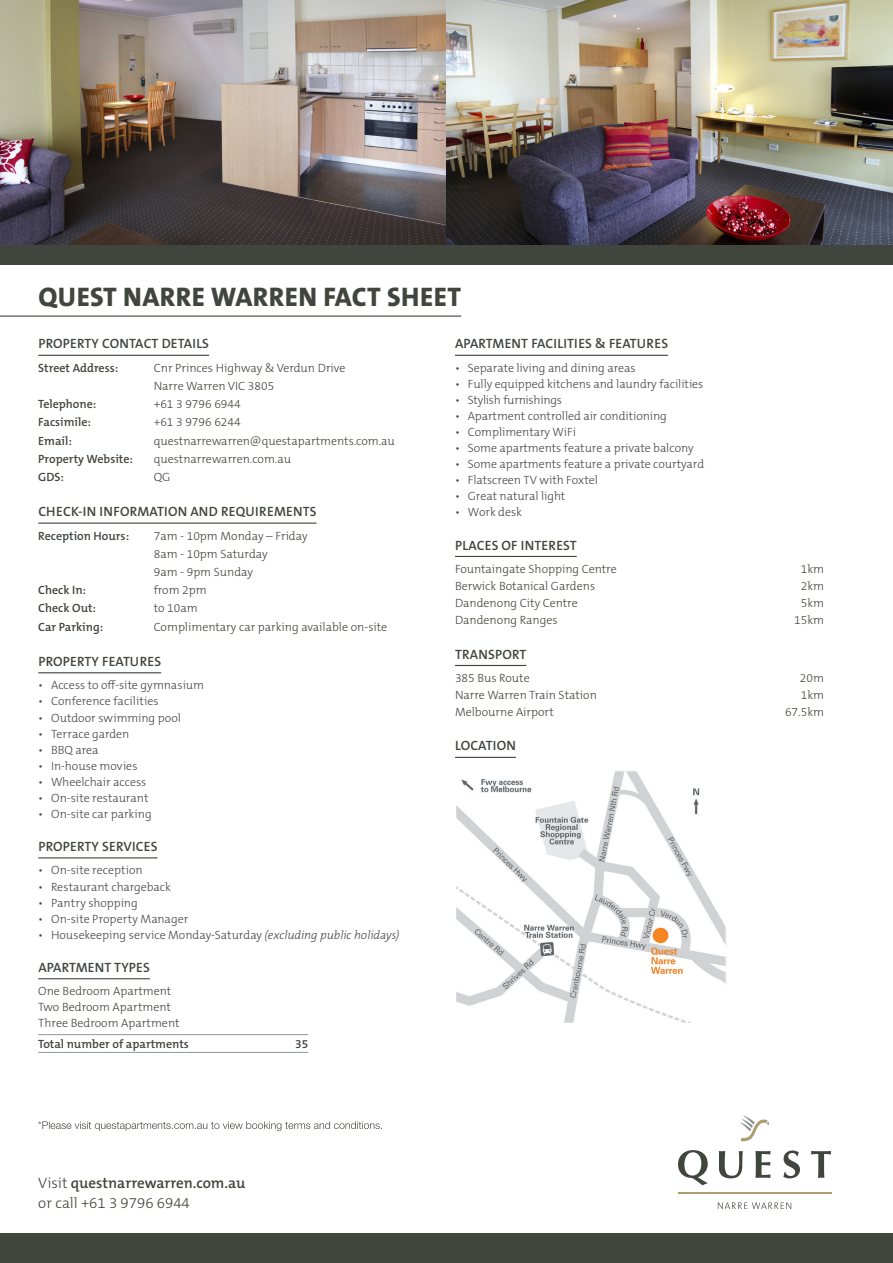
<style>
.page{position:relative;width:893px;height:1263px;background:#fff}
.page>*{position:absolute;margin:0;border:0;box-sizing:border-box;transform-origin:0 0}
.t1{font:800 27px "The Mix B W8";letter-spacing:.015em;color:#40453d}
.t2{font:600 15px "The Mix B W6";color:#40453d}
.t3{font:300 15px "The Mix B W3";color:#40453d}
.t4{font:600 13.5px "The Mix B W6";letter-spacing:.015em;color:#40453d}
.t5{font:300 12px "The Mix B W3";letter-spacing:-.005em;color:#484648}
.t6{font:300 12px/18.1px "The Mix B W3";color:#40453d}
.t7{font:600 12px "The Mix B W6";color:#40453d}
.s1{font-family:"The Mix Os F"}
.s2{font-family:"The Mix Os F";font-style:italic}
.s3{font-family:"The Mix B W3";font-weight:300}
</style>
<div class="page">
<svg style="left:38px;top:1121px;width:344px;height:10px"></svg>
<img style="left:0;top:0;width:893px;height:245px">
<hr style="left:0;top:316px;width:461px;height:1px;background:#40453d">
<hr style="left:455px;top:355px;width:213px;height:1px;background:#40453d">
<hr style="left:455px;top:556px;width:122px;height:1px;background:#40453d">
<hr style="left:455px;top:665px;width:71px;height:1px;background:#40453d">
<hr style="left:455px;top:757px;width:61px;height:1px;background:#40453d">
<img style="left:457px;top:772px;width:268px;height:250px">
<hr style="left:38px;top:355px;width:171px;height:1px;background:#40453d">
<hr style="left:38px;top:523px;width:278px;height:1px;background:#40453d">
<hr style="left:38px;top:672px;width:123px;height:1px;background:#40453d">
<hr style="left:38px;top:857px;width:120px;height:1px;background:#40453d">
<hr style="left:38px;top:978px;width:112px;height:1px;background:#40453d">
<hr style="left:38px;top:1034px;width:270px;height:1px;background:#939598">
<hr style="left:38px;top:1052px;width:270px;height:1px;background:#939598">
<div style="left:0;top:245px;width:893px;height:20px;background:#40453d"></div>
<div style="left:0;top:1233px;width:893px;height:30px;background:#40453d"></div>
<svg style="left:740px;top:1115px;width:29px;height:27px"></svg>
<svg style="left:678px;top:1150px;width:30px;height:35px"></svg>
<svg style="left:719px;top:1151px;width:24px;height:27px"></svg>
<svg style="left:755px;top:1151px;width:15px;height:27px"></svg>
<svg style="left:783px;top:1150px;width:17px;height:28px"></svg>
<svg style="left:811px;top:1151px;width:20px;height:27px"></svg>
<hr style="left:678px;top:1192px;width:153px;height:1px;background:#ad9d6e">
<svg style="left:718px;top:1202px;width:73px;height:7px"></svg>
<h1 class="t1" style="left:38px;top:280px;width:424px">QUEST NARRE WARREN FACT SHEET</h1>
<p class="t4" style="left:455px;top:335px;width:215px">APARTMENT FACILITIES &amp; FEATURES</p>
<p class="t5" style="left:455px;top:360px;width:182px"><span class="s1">•</span> Separate living and dining areas</p>
<p class="t5" style="left:455px;top:376px;width:250px"><span class="s1">•</span> Fully equipped kitchens and laundry facilities</p>
<p class="t5" style="left:455px;top:392px;width:108px"><span class="s1">•</span> Stylish furnishings</p>
<p class="t5" style="left:455px;top:408px;width:213px"><span class="s1">•</span> Apartment controlled air conditioning</p>
<p class="t5" style="left:455px;top:424px;width:123px"><span class="s1">•</span> Complimentary WiFi</p>
<p class="t5" style="left:455px;top:440px;width:240px"><span class="s1">•</span> Some apartments feature a private balcony</p>
<p class="t5" style="left:455px;top:456px;width:251px"><span class="s1">•</span> Some apartments feature a private courtyard</p>
<p class="t5" style="left:455px;top:473px;width:144px"><span class="s1">•</span> Flatscreen TV with Foxtel</p>
<p class="t5" style="left:455px;top:489px;width:112px"><span class="s1">•</span> Great natural light</p>
<p class="t5" style="left:455px;top:505px;width:68px"><span class="s1">•</span> Work desk</p>
<p class="t4" style="left:455px;top:536px;width:123px">PLACES OF INTEREST</p>
<p class="t6" style="left:455px;top:560px;width:163px">Fountaingate Shopping Centre</p>
<p class="t6" style="left:801px;top:560px;width:25px">1km</p>
<p class="t6" style="left:455px;top:577px;width:142px">Berwick Botanical Gardens</p>
<p class="t6" style="left:801px;top:577px;width:25px">2km</p>
<p class="t6" style="left:455px;top:594px;width:124px">Dandenong City Centre</p>
<p class="t6" style="left:801px;top:594px;width:25px">5km</p>
<p class="t6" style="left:455px;top:611px;width:104px">Dandenong Ranges</p>
<p class="t6" style="left:794px;top:611px;width:31px">15km</p>
<p class="t4" style="left:455px;top:645px;width:73px">TRANSPORT</p>
<p class="t6" style="left:455px;top:669px;width:76px">385 Bus Route</p>
<p class="t6" style="left:800px;top:669px;width:26px">20m</p>
<p class="t6" style="left:455px;top:686px;width:143px">Narre Warren Train Station</p>
<p class="t6" style="left:801px;top:686px;width:25px">1km</p>
<p class="t6" style="left:455px;top:703px;width:100px">Melbourne Airport</p>
<p class="t6" style="left:785px;top:703px;width:40px">67.5km</p>
<p class="t4" style="left:455px;top:737px;width:62px">LOCATION</p>
<p class="t4" style="left:38px;top:335px;width:172px">PROPERTY CONTACT DETAILS</p>
<p class="t7" style="left:38px;top:360px;width:82px">Street Address:</p>
<p class="t6" style="left:154px;top:359px;width:193px">Cnr Princes Highway &amp; Verdun Drive<br>Narre Warren VIC 3805</p>
<p class="t7" style="left:38px;top:396px;width:60px">Telephone:</p>
<p class="t6" style="left:154px;top:395px;width:89px">+61 3 9796 6944</p>
<p class="t7" style="left:38px;top:415px;width:54px">Facsimile:</p>
<p class="t6" style="left:154px;top:413px;width:89px">+61 3 9796 6244</p>
<p class="t7" style="left:38px;top:433px;width:35px">Email:</p>
<p class="t6" style="left:154px;top:432px;width:243px">questnarrewarren@questapartments.com.au</p>
<p class="t7" style="left:38px;top:451px;width:96px">Property Website:</p>
<p class="t6" style="left:154px;top:450px;width:139px">questnarrewarren.com.au</p>
<p class="t7" style="left:38px;top:469px;width:27px">GDS:</p>
<p class="t6" style="left:154px;top:468px;width:18px">QG</p>
<p class="t4" style="left:38px;top:503px;width:280px">CHECK-IN INFORMATION AND REQUIREMENTS</p>
<p class="t7" style="left:38px;top:528px;width:92px">Reception Hours:</p>
<p class="t6" style="left:154px;top:527px;width:155px">7am - 10pm Monday – Friday<br>8am - 10pm Saturday<br>9am - 9pm Sunday</p>
<p class="t7" style="left:38px;top:582px;width:49px">Check In:</p>
<p class="t6" style="left:154px;top:581px;width:55px">from 2pm</p>
<p class="t7" style="left:38px;top:601px;width:59px">Check Out:</p>
<p class="t6" style="left:154px;top:599px;width:45px">to 10am</p>
<p class="t7" style="left:38px;top:619px;width:66px">Car Parking:</p>
<p class="t6" style="left:154px;top:618px;width:235px">Complimentary car parking available on-site</p>
<p class="t4" style="left:38px;top:653px;width:124px">PROPERTY FEATURES</p>
<p class="t5" style="left:38px;top:678px;width:167px"><span class="s1">•</span> Access to off-site gymnasium</p>
<p class="t5" style="left:38px;top:694px;width:122px"><span class="s1">•</span> Conference facilities</p>
<p class="t5" style="left:38px;top:710px;width:144px"><span class="s1">•</span> Outdoor swimming pool</p>
<p class="t5" style="left:38px;top:726px;width:93px"><span class="s1">•</span> Terrace garden</p>
<p class="t5" style="left:38px;top:742px;width:62px"><span class="s1">•</span> BBQ area</p>
<p class="t5" style="left:38px;top:758px;width:101px"><span class="s1">•</span> In-house movies</p>
<p class="t5" style="left:38px;top:774px;width:110px"><span class="s1">•</span> Wheelchair access</p>
<p class="t5" style="left:38px;top:790px;width:112px"><span class="s1">•</span> On-site restaurant</p>
<p class="t5" style="left:38px;top:806px;width:115px"><span class="s1">•</span> On-site car parking</p>
<p class="t4" style="left:38px;top:838px;width:121px">PROPERTY SERVICES</p>
<p class="t5" style="left:38px;top:863px;width:106px"><span class="s1">•</span> On-site reception</p>
<p class="t5" style="left:38px;top:879px;width:134px"><span class="s1">•</span> Restaurant chargeback</p>
<p class="t5" style="left:38px;top:895px;width:101px"><span class="s1">•</span> Pantry shopping</p>
<p class="t5" style="left:38px;top:911px;width:151px"><span class="s1">•</span> On-site Property Manager</p>
<p class="t5" style="left:38px;top:927px;width:363px"><span class="s1">•</span> Housekeeping service Monday-Saturday <span class="s2">(excluding public holidays)</span></p>
<p class="t4" style="left:38px;top:958px;width:113px">APARTMENT TYPES</p>
<p class="t6" style="left:38px;top:983px;width:143px;line-height:16px">One Bedroom Apartment<br>Two Bedroom Apartment<br>Three Bedroom Apartment</p>
<p class="t7" style="left:38px;top:1036px;width:152px">Total number of apartments</p>
<p class="t7" style="left:295px;top:1036px;width:15px">35</p>
<p class="t2" style="left:38px;top:1173px;width:209px"><span class="s3">Visit</span> questnarrewarren.com.au</p>
<p class="t3" style="left:38px;top:1193px;width:153px">or call +61 3 9796 6944</p>
</div>
